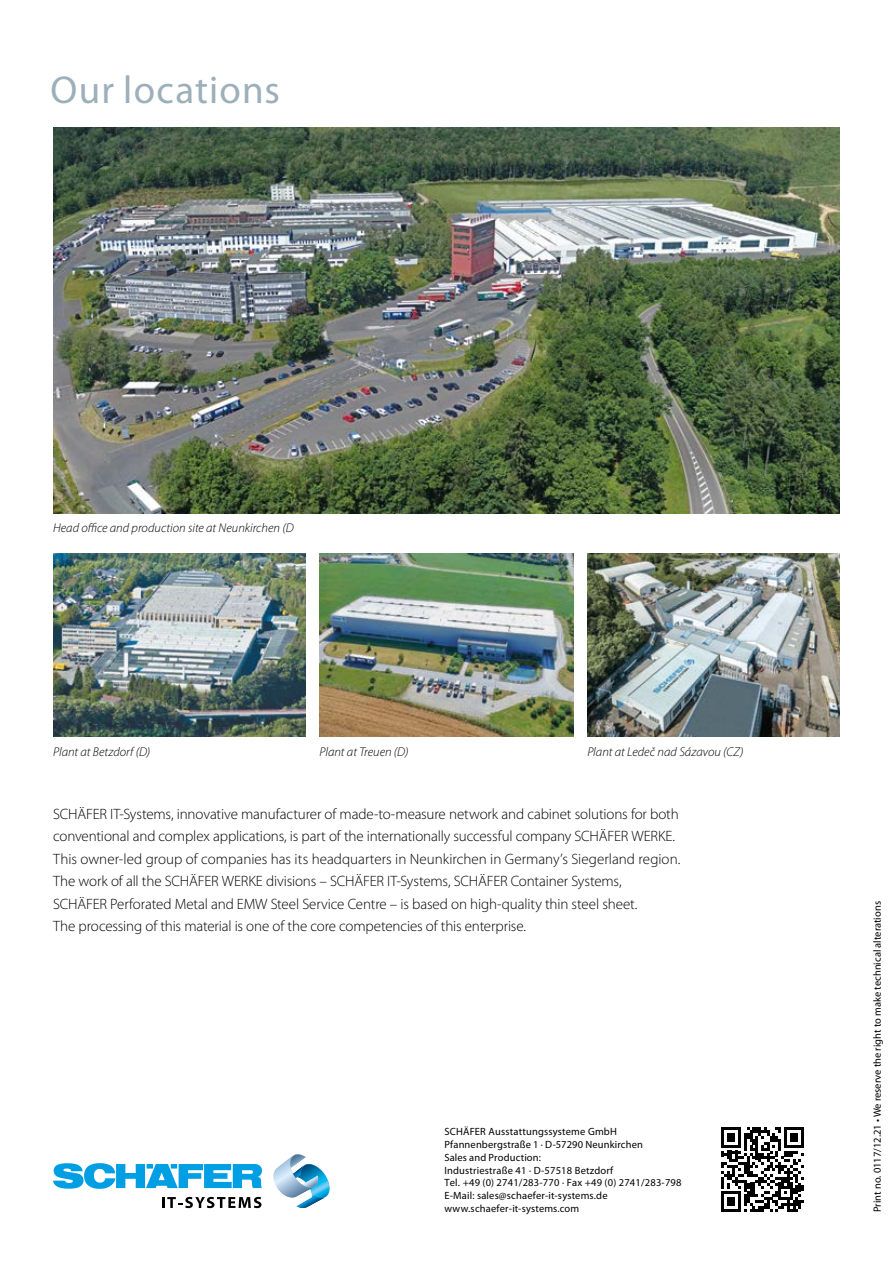
<style>
.page{position:relative;width:893px;height:1263px;background:#fff}
.page>*{position:absolute;margin:0;border:0;box-sizing:border-box;transform-origin:0 0}
.t1{font:39px "Myriad Pro";letter-spacing:.03em;color:#9cafba}
.t2{font:300 15px/22.5px "Myriad Pro";letter-spacing:-.01em;color:#000}
.t3{font:italic 300 12.75px "Myriad Pro";color:#000}
.t4{font:10.5px/12.8px "Myriad Pro";letter-spacing:.02em;color:#000}
.t5{font:10.5px "Myriad Pro";color:#000}
</style>
<div class="page">
<svg style="left:274px;top:1154px;width:56px;height:54px"></svg>
<svg style="left:53px;top:1163px;width:209px;height:26px"></svg>
<svg style="left:162px;top:1197px;width:99px;height:11px"></svg>
<svg style="left:721px;top:1127px;width:83px;height:85px"></svg>
<img style="left:320px;top:553px;width:253px;height:183px">
<img style="left:53px;top:553px;width:253px;height:183px">
<img style="left:53px;top:128px;width:787px;height:385px">
<img style="left:587px;top:553px;width:253px;height:183px">
<h1 class="t1" style="left:50px;top:66px;width:231px">Our locations</h1>
<p class="t3" style="left:53px;top:520px;width:242px">Head office and production site at Neunkirchen (D</p>
<p class="t3" style="left:53px;top:744px;width:99px">Plant at Betzdorf (D)</p>
<p class="t3" style="left:587px;top:744px;width:158px">Plant at Ledecˇ nad Sázavou (CZ)</p>
<p class="t3" style="left:320px;top:744px;width:90px">Plant at Treuen (D)</p>
<p class="t2" style="left:53px;top:802px;width:629px">SCHÄFER IT-Systems, innovative manufacturer of made-to-measure network and cabinet solutions for both conventional and complex applications, is part of the internationally successful company SCHÄFER WERKE.<br>This owner-led group of companies has its headquarters in Neunkirchen in Germany’s Siegerland region.<br>The work of all the SCHÄFER WERKE divisions – SCHÄFER IT-Systems, SCHÄFER Container Systems,<br>SCHÄFER Perforated Metal and EMW Steel Service Centre – is based on high-quality thin steel sheet.<br>The processing of this material is one of the core competencies of this enterprise.</p>
<p class="t4" style="left:444px;top:1125px;width:239px">SCHÄFER Ausstattungssysteme GmbH Pfannenbergstraße 1 · D-57290 Neunkirchen<br>Sales and Production:<br>Industriestraße 41 · D-57518 Betzdorf<br>Tel. +49 (0) 2741/283-770 · Fax +49 (0) 2741/283-798<br>E-Mail: sales@schaefer-it-systems.de www.schaefer-it-systems.com</p>
<p class="t5" style="left:871px;top:1212px;width:312px;rotate:-90deg">Print no. 0117/12.21 • We reserve the right to make technical alterations</p>
</div>
